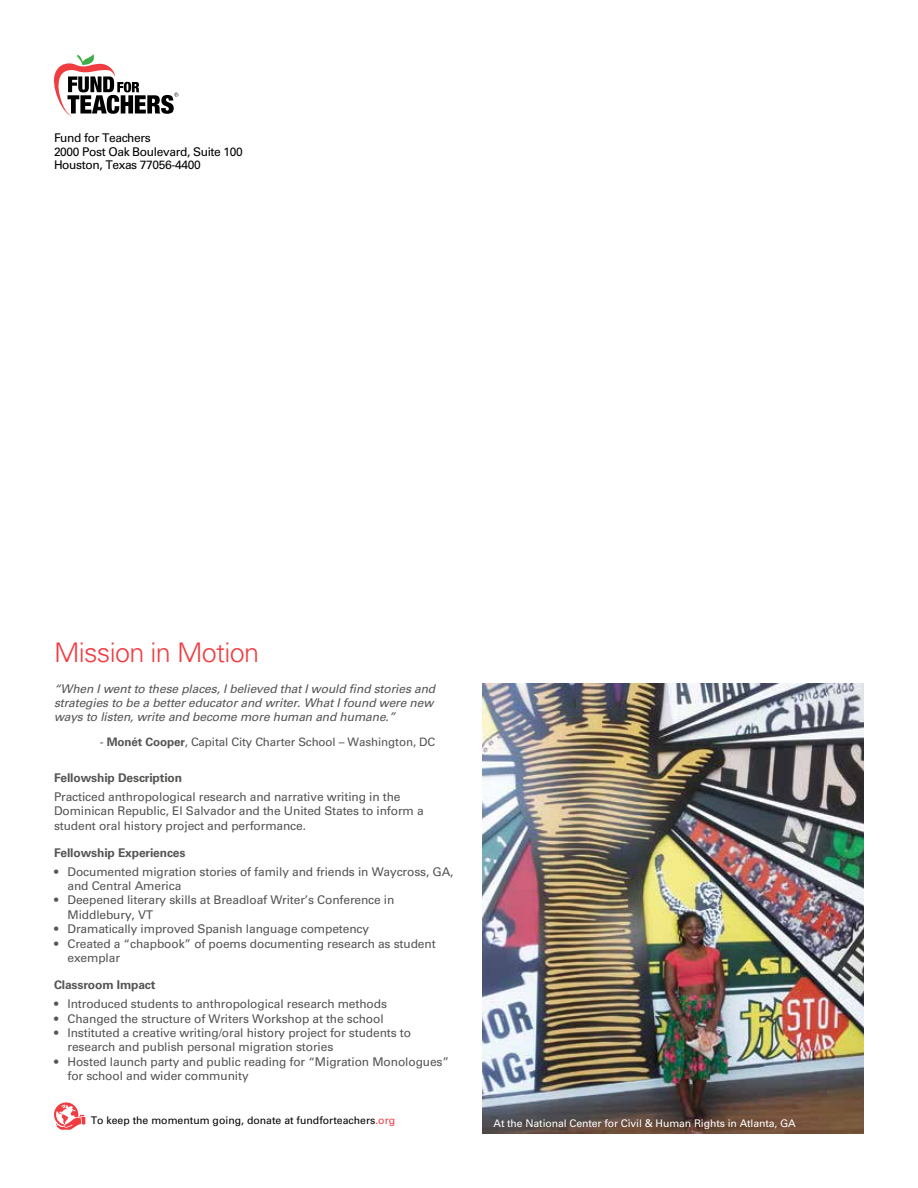
<style>
.page{position:relative;width:918px;height:1188px;background:#fff}
.page>*{position:absolute;margin:0;border:0;box-sizing:border-box;transform-origin:0 0}
.t1{font:300 27px "Univers 45";letter-spacing:-.025em;color:#ef3d42}
.t2{font:12px/14.4px "Univers 55 Roman";letter-spacing:-.01em;color:#555453}
.t3{font:italic 12px/14.4px "Univers 55";letter-spacing:-.01em;color:#555453}
.t4{font:12px/13.5px "Univers 55 Roman";letter-spacing:-.03em;color:#000}
.t5{font:700 12px "Univers 65";letter-spacing:-.01em;color:#555453}
.t6{font:11.7px "Univers 55 Roman";letter-spacing:-.01em;color:#555453}
.t7{font:10.5px "Univers 55 Roman";letter-spacing:-.01em;color:#fff}
.t8{font:10.5px "Univers 55 Roman";color:#000}
.s1{font-family:"Univers 65";font-weight:700}
.s2{color:#ef3d42}
</style>
<div class="page">
<svg style="left:54px;top:54px;width:124px;height:63px"></svg>
<img style="left:483px;top:684px;width:381px;height:450px">
<svg style="left:54px;top:1102px;width:31px;height:28px"></svg>
<p class="t4" style="left:54px;top:131px;width:190px">Fund for Teachers<br>2000 Post Oak Boulevard, Suite 100<br>Houston, Texas 77056-4400</p>
<h1 class="t1" style="left:54px;top:636px;width:207px">Mission in Motion</h1>
<p class="t3" style="left:54px;top:681px;width:383px">“When I went to these places, I believed that I would find stories and strategies to be a better educator and writer. What I found were new ways to listen, write and become more human and humane.”</p>
<p class="t6" style="left:100px;top:735px;width:337px">- <span class="s1">Monét Cooper</span>, Capital City Charter School – Washington, DC</p>
<p class="t5" style="left:54px;top:771px;width:130px">Fellowship Description</p>
<p class="t2" style="left:54px;top:789px;width:371px">Practiced anthropological research and narrative writing in the<br>Dominican Republic, El Salvador and the United States to inform a student oral history project and performance.</p>
<p class="t5" style="left:54px;top:845px;width:133px">Fellowship Experiences</p>
<p class="t2" style="left:68px;top:864px;width:388px;text-indent:-14px">• Documented migration stories of family and friends in Waycross, GA, and Central America</p>
<p class="t2" style="left:68px;top:893px;width:329px;text-indent:-14px">• Deepened literary skills at Breadloaf Writer’s Conference in<br>Middlebury, VT</p>
<p class="t2" style="left:54px;top:922px;width:317px">• Dramatically improved Spanish language competency</p>
<p class="t2" style="left:68px;top:936px;width:370px;text-indent:-14px">• Created a “chapbook” of poems documenting research as student exemplar</p>
<p class="t5" style="left:54px;top:978px;width:103px">Classroom Impact</p>
<p class="t2" style="left:54px;top:997px;width:335px">• Introduced students to anthropological research methods</p>
<p class="t2" style="left:54px;top:1011px;width:331px">• Changed the structure of Writers Workshop at the school</p>
<p class="t2" style="left:68px;top:1026px;width:345px;text-indent:-14px">• Instituted a creative writing/oral history project for students to research and publish personal migration stories</p>
<p class="t2" style="left:68px;top:1054px;width:383px;text-indent:-14px">• Hosted launch party and public reading for “Migration Monologues” for school and wider community</p>
<p class="t8" style="left:91px;top:1114px;width:306px">To keep the momentum going, donate at fundforteachers<span class="s2">.org</span></p>
<p class="t7" style="left:494px;top:1117px;width:304px">At the National Center for Civil &amp; Human Rights in Atlanta, GA</p>
</div>
